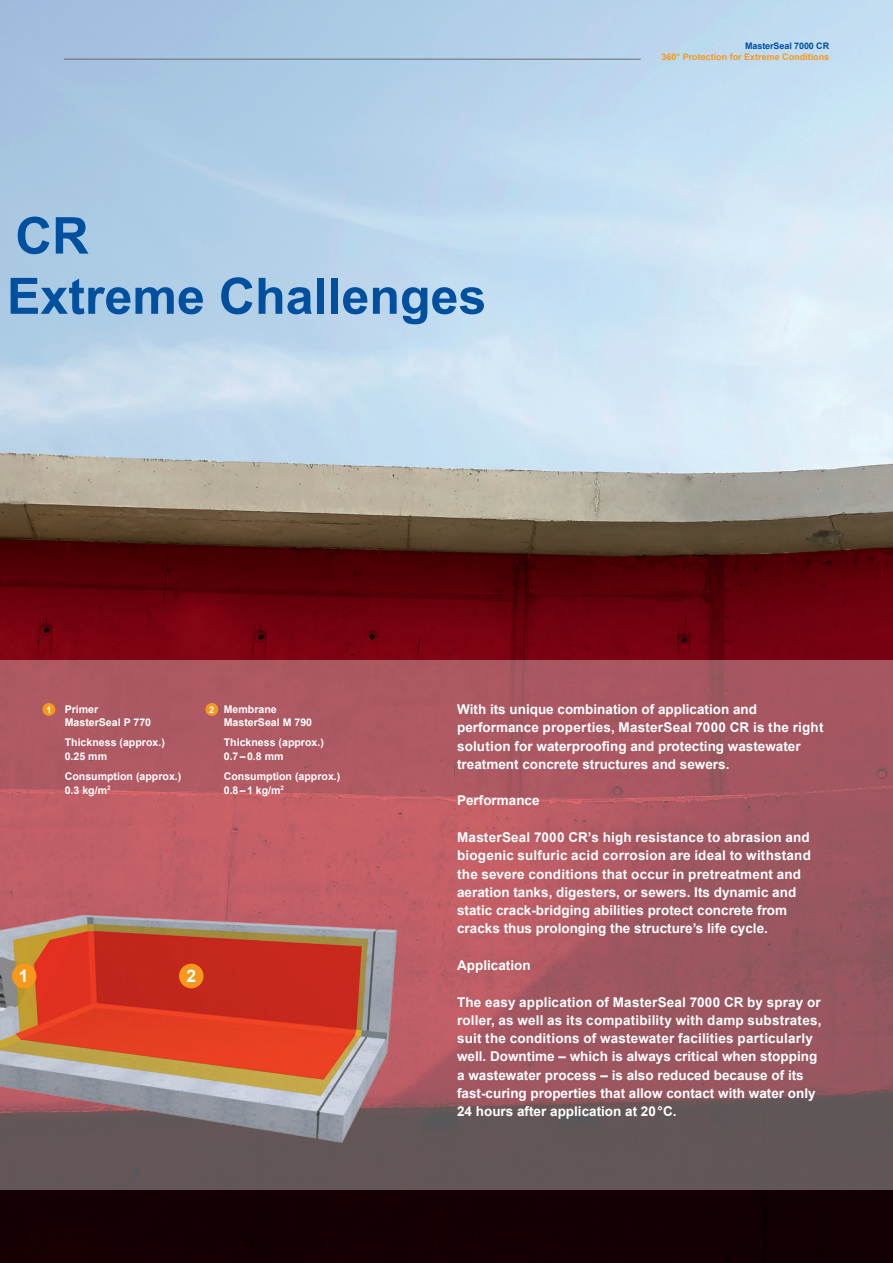
<style>
.page{position:relative;width:893px;height:1263px;background:#fff}
.page>*{position:absolute;margin:0;border:0;box-sizing:border-box;transform-origin:0 0}
.t1{font:700 50.85px "Arial";color:#01509f}
.t2{font:700 50.1px "Arial";color:#01509f}
.Copy____Body_Text{font:700 17.25px "Arial";color:#fff}
.Copy____Body_Text-2{font:700 13.5px/18.3px "Arial";color:#fff}
.Copy____Body_Text-3{font:700 10.65px/13.6px "Arial";color:#fff}
.Copy____Body_Text-4{font:700 9.15px "Arial";color:#fff}
.Running_Title____Spe{font:700 9px "Arial";color:#f7981d}
.Running_Title____Ove{font:700 9px "Arial";letter-spacing:-.01em;color:#01509f}
</style>
<div class="page">
<img style="left:0;top:0;width:893px;height:1263px">
<svg style="left:0;top:659px;width:893px;height:530px;background:#9f5860"></svg>
<img style="left:0;top:887px;width:440px;height:268px">
<div style="left:12px;top:964px;width:24px;height:24px;background:#f7981d;border-radius:50%"></div>
<div style="left:179px;top:964px;width:25px;height:24px;background:#f7981d;border-radius:50%"></div>
<div style="left:42px;top:703px;width:13px;height:13px;background:#f7981d;border-radius:50%"></div>
<div style="left:205px;top:703px;width:13px;height:13px;background:#f7981d;border-radius:50%"></div>
<hr style="left:64px;top:59px;width:577px;height:1px;background:#6c6d70">
<h1 class="t1" style="left:15px;top:202px;width:75px">CR</h1>
<h2 class="t2" style="left:7px;top:263px;width:481px">Extreme Challenges</h2>
<p class="Running_Title____Ove" style="left:745px;top:40px;width:86px">MasterSeal 7000 CR</p>
<p class="Running_Title____Spe" style="left:662px;top:50px;width:169px">360° Protection for Extreme Conditions</p>
<p class="Copy____Body_Text-3" style="left:65px;top:702px;width:88px">Primer<br>MasterSeal P 770</p>
<p class="Copy____Body_Text-3" style="left:65px;top:736px;width:102px">Thickness (approx.)<br>0.25 mm</p>
<p class="Copy____Body_Text-3" style="left:65px;top:770px;width:118px">Consumption (approx.)<br>0.3 kg/m<sup>2</sup></p>
<p class="Copy____Body_Text-4" style="left:46px;top:703px;width:7px">1</p>
<p class="Copy____Body_Text-4" style="left:209px;top:703px;width:7px">2</p>
<p class="Copy____Body_Text-3" style="left:224px;top:702px;width:90px">Membrane<br>MasterSeal M 790</p>
<p class="Copy____Body_Text-3" style="left:224px;top:736px;width:102px">Thickness (approx.)<br>0.7–0.8 mm</p>
<p class="Copy____Body_Text-3" style="left:224px;top:770px;width:118px">Consumption (approx.)<br>0.8–1 kg/m<sup>2</sup></p>
<p class="Copy____Body_Text" style="left:19px;top:965px;width:11px">1</p>
<p class="Copy____Body_Text" style="left:186px;top:965px;width:11px">2</p>
<p class="Copy____Body_Text-2" style="left:457px;top:700px;width:368px">With its unique combination of application and performance properties, MasterSeal 7000 CR is the right solution for waterproofing and protecting wastewater treatment concrete structures and sewers.</p>
<p class="Copy____Body_Text-2" style="left:457px;top:792px;width:84px">Performance</p>
<p class="Copy____Body_Text-2" style="left:457px;top:828px;width:355px">MasterSeal 7000 CR’s high resistance to abrasion and biogenic sulfuric acid corrosion are ideal to withstand the severe conditions that occur in pretreatment and aeration tanks, digesters, or sewers. Its dynamic and static crack-bridging abilities protect concrete from cracks thus prolonging the structure’s life cycle.</p>
<p class="Copy____Body_Text-2" style="left:457px;top:956px;width:75px">Application</p>
<p class="Copy____Body_Text-2" style="left:457px;top:993px;width:366px">The easy application of MasterSeal 7000 CR by spray or roller, as well as its compatibility with damp substrates, suit the conditions of wastewater facilities particularly well. Downtime – which is always critical when stopping a wastewater process – is also reduced because of its fast-curing properties that allow contact with water only 24 hours after application at 20°C.</p>
</div>
